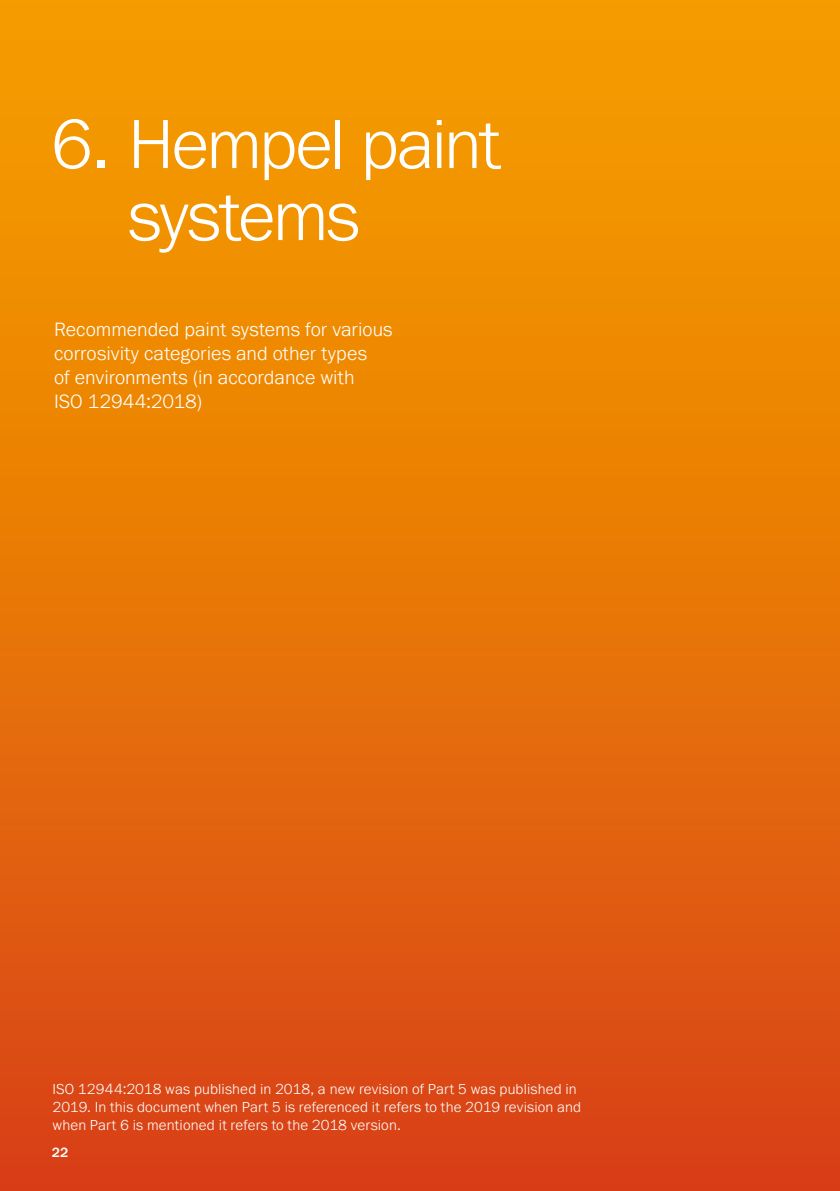
<style>
.page{position:relative;width:840px;height:1191px;background:#fff}
.page>*{position:absolute;margin:0;border:0;box-sizing:border-box;transform-origin:0 0}
.t1{font:300 72px/72px "Franklin Gothic URW";letter-spacing:-.035em;color:#fff}
.t2{font:300 20px/24px "Franklin Gothic URW";color:#fff}
.t3{font:300 15px/18px "Franklin Gothic URW";letter-spacing:.01em;color:#fff}
.t4{font:500 14px "Franklin Gothic URW";color:#fff}
</style>
<div class="page">
<div style="left:0;top:0;width:839px;height:1191px;background:linear-gradient(to bottom,#f7a400,#d94316)"></div>
<h1 class="t1" style="left:128px;top:107px;width:374px;text-indent:-77px">6. Hempel paint systems</h1>
<h2 class="t2" style="left:54px;top:317px;width:340px">Recommended paint systems for various corrosivity categories and other types<br>of environments (in accordance with<br>ISO 12944:2018)</h2>
<p class="t3" style="left:52px;top:1080px;width:530px">ISO 12944:2018 was published in 2018, a new revision of Part 5 was published in<br>2019. In this document when Part 5 is referenced it refers to the 2019 revision and when Part 6 is mentioned it refers to the 2018 version.</p>
<p class="t4" style="left:52px;top:1144px;width:18px">22</p>
</div>
